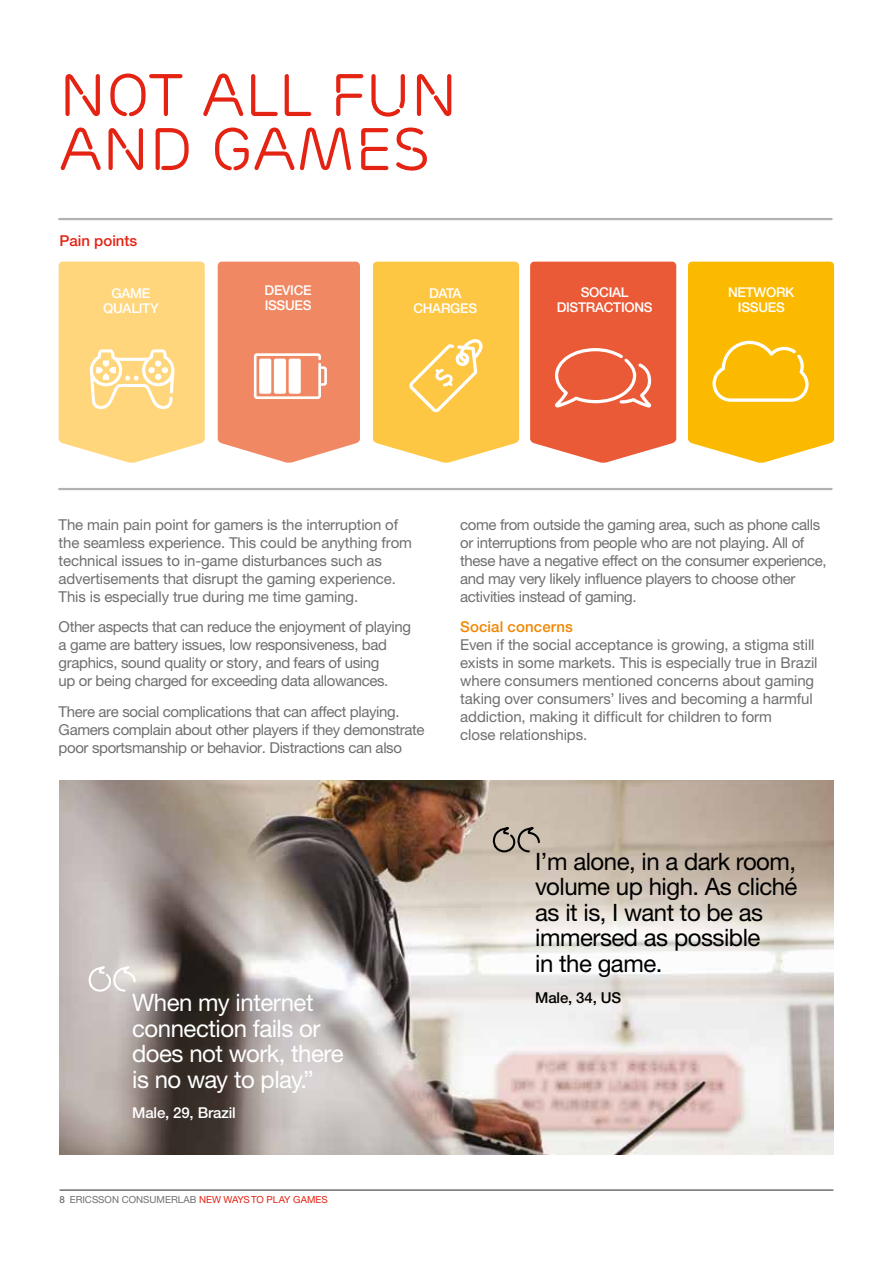
<style>
.page{position:relative;width:893px;height:1263px;background:#fff}
.page>*{position:absolute;margin:0;border:0;box-sizing:border-box;transform-origin:0 0}
.t1{font:60px/54px "Ericsson Capital";color:#e42313}
.t2{font:24px/25.5px "Ericsson Sans";letter-spacing:-.02em;color:#000}
.t3{font:24px/25.5px "Ericsson Sans";letter-spacing:-.02em;color:#fff}
.t4{font:15px/18px "Ericsson Sans";letter-spacing:-.025em;color:#706f6f}
.t5{font:15px/18px "Ericsson Sans";letter-spacing:-.005em;color:#706f6f}
.t6{font:500 15px "Ericsson Sans";letter-spacing:.01em;color:#f18700}
.t7{font:500 15px "Ericsson Sans";letter-spacing:-.01em;color:#fff}
.t8{font:500 15px "Ericsson Sans";color:#e42313}
.t9{font:500 15px "Ericsson Sans";letter-spacing:-.01em;color:#000}
.t10{font:500 13.5px/15px "Ericsson Sans";letter-spacing:-.02em;color:#fff}
.t11{font:9.75px "Ericsson Sans";color:#706f6f}
.s1{font-weight:500}
.s2{color:#e42313}
</style>
<div class="page">
<hr style="left:60px;top:1189px;width:773px;height:2px;background:#706f6f">
<img style="left:60px;top:780px;width:773px;height:374px">
<svg style="left:85px;top:967px;width:52px;height:26px"></svg>
<hr style="left:59px;top:218px;width:773px;height:2px;background:#b3b2b2">
<svg style="left:218px;top:262px;width:142px;height:201px;background:#f29676"></svg>
<svg style="left:373px;top:262px;width:146px;height:201px;background:#fdcb53"></svg>
<svg style="left:530px;top:262px;width:146px;height:201px;background:#ec6847"></svg>
<svg style="left:59px;top:262px;width:146px;height:201px;background:#ffda88"></svg>
<hr style="left:59px;top:488px;width:773px;height:2px;background:#b3b2b2">
<svg style="left:688px;top:262px;width:146px;height:201px;background:#fbbf14"></svg>
<svg style="left:489px;top:828px;width:52px;height:26px"></svg>
<h1 class="t1" style="left:59px;top:69px;width:400px">NOT ALL FUN<br>AND GAMES</h1>
<p class="t8" style="left:60px;top:232px;width:79px">PAIN POINTS</p>
<p class="t10" style="left:111px;top:286px;width:21px">GAME</p>
<p class="t10" style="left:103px;top:301px;width:9px">QUALIT</p>
<p class="t10" style="left:150px;top:301px;width:10px">Y</p>
<p class="t10" style="left:265px;top:283px;width:34px">DEVICE<br>ISSUES</p>
<p class="t10" style="left:413px;top:286px;width:29px;text-indent:16px">DATA<br>CHARGES</p>
<p class="t10" style="left:581px;top:284px;width:27px">SOCIAL</p>
<p class="t10" style="left:557px;top:299px;width:18px">DISTRACTI</p>
<p class="t10" style="left:624px;top:299px;width:28px">ONS</p>
<p class="t10" style="left:728px;top:284px;width:10px">NET</p>
<p class="t10" style="left:754px;top:284px;width:42px">WORK</p>
<p class="t10" style="left:738px;top:299px;width:9px">ISSUES</p>
<p class="t4" style="left:59px;top:515px;width:355px">The main pain point for gamers is the interruption of the seamless experience. This could be anything from technical issues to in-game disturbances such as advertisements that disrupt the gaming experience.<br>This is especially true during me time gaming.</p>
<p class="t4" style="left:59px;top:618px;width:354px">Other aspects that can reduce the enjoyment of playing a game are battery issues, low responsiveness, bad graphics, sound quality or story, and fears of using<br>up or being charged for exceeding data allowances.</p>
<p class="t4" style="left:59px;top:703px;width:367px">There are social complications that can affect playing.<br>Gamers complain about other players if they demonstrate poor sportsmanship or behavior. Distractions can also</p>
<p class="t4" style="left:460px;top:515px;width:368px">come from outside the gaming area, such as phone calls or interruptions from people who are not playing. All of these have a negative effect on the consumer experience, and may very likely influence players to choose other activities instead of gaming.</p>
<p class="t6" style="left:460px;top:618px;width:114px">SOCIAL CONCERNS</p>
<p class="t5" style="left:460px;top:636px;width:359px">Even if the social acceptance is growing, a stigma still exists in some markets. This is especially true in Brazil where consumers mentioned concerns about gaming taking over consumers’ lives and becoming a harmful addiction, making it difficult for children to form<br>close relationships.</p>
<h2 class="t3" style="left:132px;top:990px;width:213px">When my internet connection fails or does not work, there is no way to play.”</h2>
<p class="t7" style="left:132px;top:1104px;width:105px">MALE, 29, BRAZIL</p>
<p class="t11" style="left:60px;top:1194px;width:270px"><span class="s1">8</span> ERICSSON CONSUMERLAB <span class="s2">NEW WAYS TO PLAY GAMES</span></p>
<h2 class="t2" style="left:535px;top:849px;width:264px">I’m alone, in a dark room, volume up high. As cliché as it is, I want to be as immersed as possible<br>in the game.</h2>
<p class="t9" style="left:535px;top:989px;width:87px">MALE, 34, US</p>
</div>
